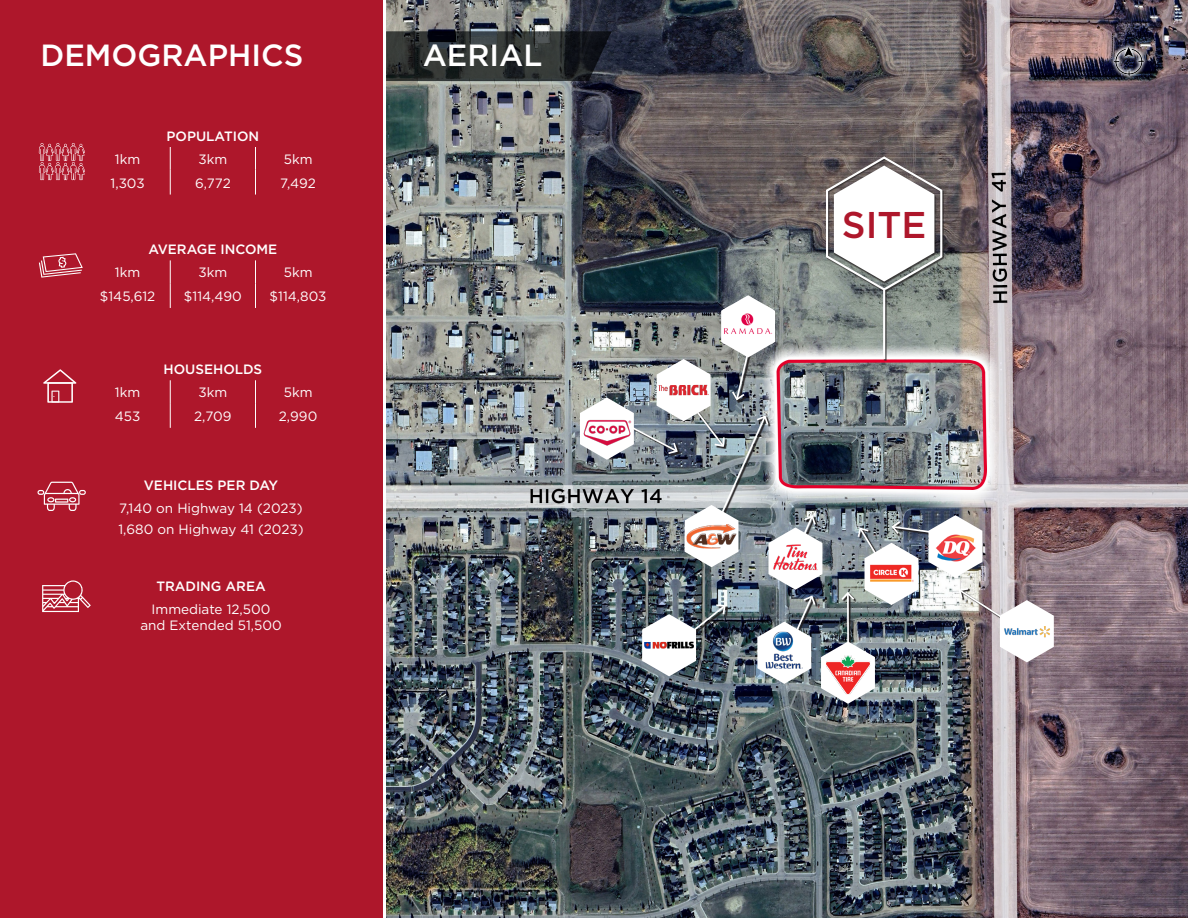
<style>
.page{position:relative;width:1188px;height:918px;background:#fff}
.page>*{position:absolute;margin:0;border:0;box-sizing:border-box;transform-origin:0 0}
.t1{font:500 37.2px "Gotham";color:#ae172b}
.Body_Text{font:500 30.6px "Gotham";color:#fff}
.Body_Text-2{font:13.5px/16.2px "Gotham";color:#fff;text-align:center}
.Body_Text-3{font:500 13.5px "Gotham";color:#fff}
</style>
<div class="page">
<img style="left:386px;top:0;width:802px;height:918px">
<svg style="left:386px;top:31px;width:226px;height:50px;background:#2a2e2f"></svg>
<div style="left:0;top:0;width:382px;height:918px;background:#ae172b"></div>
<svg style="left:39px;top:143px;width:46px;height:37px"></svg>
<svg style="left:39px;top:253px;width:44px;height:25px"></svg>
<svg style="left:43px;top:369px;width:33px;height:34px"></svg>
<svg style="left:170px;top:147px;width:1px;height:48px"></svg>
<svg style="left:255px;top:147px;width:1px;height:48px"></svg>
<svg style="left:170px;top:260px;width:1px;height:48px"></svg>
<svg style="left:255px;top:260px;width:1px;height:48px"></svg>
<svg style="left:170px;top:380px;width:1px;height:48px"></svg>
<svg style="left:255px;top:380px;width:1px;height:48px"></svg>
<svg style="left:37px;top:482px;width:49px;height:29px"></svg>
<svg style="left:1110px;top:42px;width:2px;height:38px"></svg>
<img style="left:1112px;top:42px;width:36px;height:39px">
<img style="left:580px;top:155px;width:474px;height:549px">
<img style="left:869px;top:561px;width:45px;height:26px">
<svg style="left:42px;top:580px;width:49px;height:32px"></svg>
<p class="Body_Text" style="left:40px;top:36px;width:264px">DEMOGRAPHICS</p>
<p class="Body_Text" style="left:423px;top:36px;width:121px">AERIAL</p>
<p class="Body_Text-3" style="left:167px;top:127px;width:94px">POPULATION</p>
<p class="Body_Text-2" style="left:115px;top:151px;width:27px">1km</p>
<p class="Body_Text-2" style="left:199px;top:151px;width:30px">3km</p>
<p class="Body_Text-2" style="left:284px;top:151px;width:30px">5km</p>
<p class="Body_Text-2" style="left:111px;top:174px;width:36px">1,303</p>
<p class="Body_Text-2" style="left:195px;top:174px;width:37px">6,772</p>
<p class="Body_Text-2" style="left:280px;top:174px;width:37px">7,492</p>
<p class="Body_Text-3" style="left:148px;top:241px;width:130px">AVERAGE INCOME</p>
<p class="Body_Text-2" style="left:115px;top:264px;width:27px">1km</p>
<p class="Body_Text-2" style="left:199px;top:264px;width:30px">3km</p>
<p class="Body_Text-2" style="left:284px;top:264px;width:30px">5km</p>
<p class="Body_Text-2" style="left:100px;top:288px;width:57px">$145,612</p>
<p class="Body_Text-2" style="left:184px;top:288px;width:59px">$114,490</p>
<p class="Body_Text-2" style="left:270px;top:288px;width:58px">$114,803</p>
<p class="Body_Text-3" style="left:163px;top:361px;width:100px">HOUSEHOLDS</p>
<p class="Body_Text-2" style="left:115px;top:384px;width:27px">1km</p>
<p class="Body_Text-2" style="left:199px;top:384px;width:30px">3km</p>
<p class="Body_Text-2" style="left:284px;top:384px;width:30px">5km</p>
<p class="Body_Text-2" style="left:115px;top:408px;width:27px">453</p>
<p class="Body_Text-2" style="left:194px;top:408px;width:39px">2,709</p>
<p class="Body_Text-2" style="left:279px;top:408px;width:40px">2,990</p>
<p class="Body_Text-3" style="left:144px;top:476px;width:136px">VEHICLES PER DAY</p>
<p class="Body_Text-2" style="left:119px;top:499px;width:185px">7,140 on Highway 14 (2023)</p>
<p class="Body_Text-2" style="left:118px;top:521px;width:187px">1,680 on Highway 41 (2023)</p>
<p class="Body_Text-3" style="left:156px;top:578px;width:111px">TRADING AREA</p>
<p class="Body_Text-2" style="left:140px;top:601px;width:143px">Immediate 12,500 and Extended 51,500</p>
<p class="t1" style="left:842px;top:200px;width:86px">SITE</p>
</div>
